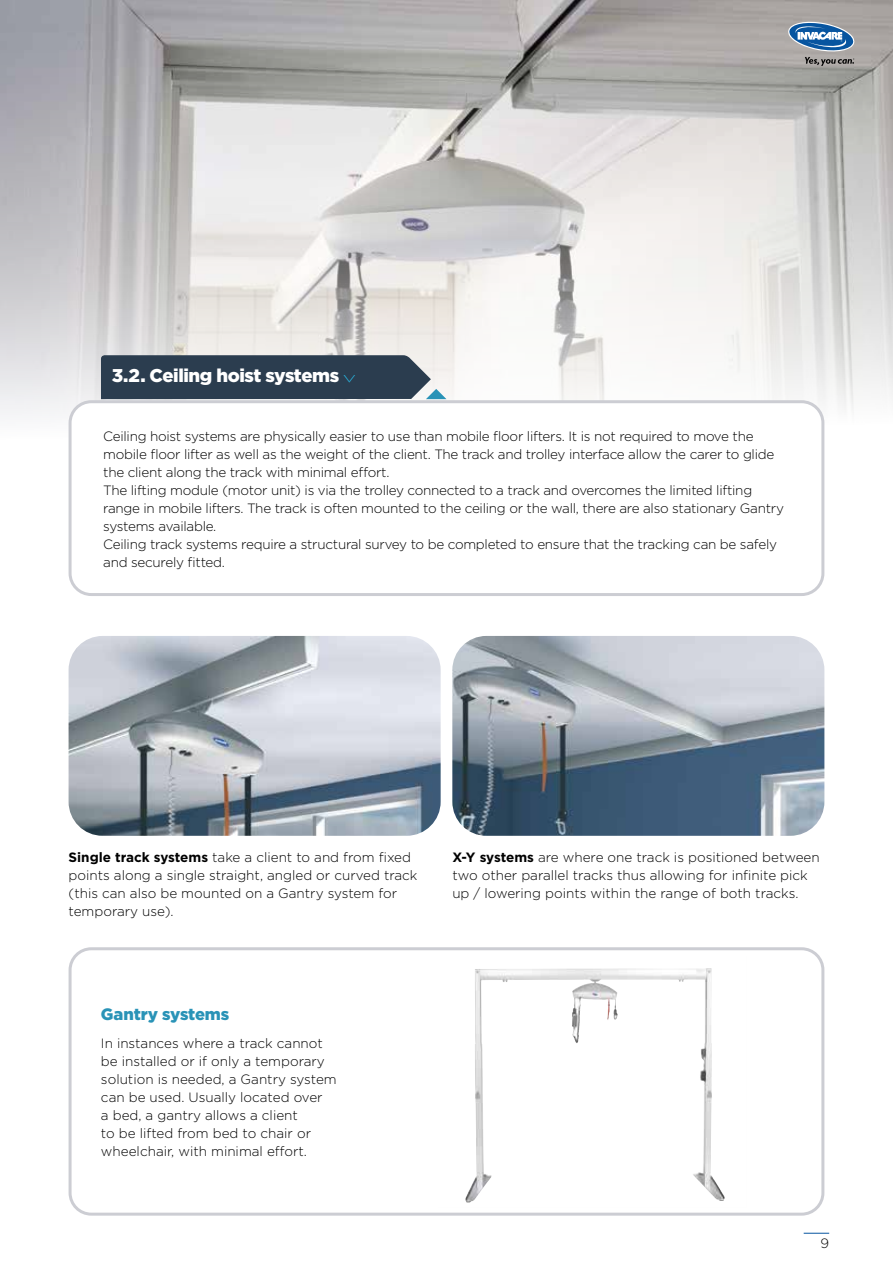
<style>
.page{position:relative;width:893px;height:1263px;background:#fff}
.page>*{position:absolute;margin:0;border:0;box-sizing:border-box;transform-origin:0 0}
.t1{font:900 18.45px "Gotham";letter-spacing:-.025em;color:#fff}
.t2{font:900 16.5px "Gotham";letter-spacing:-.01em;color:#2993b7}
.t3{font:300 13.5px/18px "Gotham";letter-spacing:-.02em;color:#000}
.t4{font:300 13.5px/18px "Gotham";color:#000}
.s1{font-weight:700}
</style>
<div class="page">
<svg style="left:804px;top:1233px;width:25px;height:1px"></svg>
<div style="left:69px;top:947px;width:755px;height:268px;border:3px solid #cccdd3;border-radius:21px"></div>
<img style="left:0;top:0;width:893px;height:459px">
<img style="left:69px;top:636px;width:372px;height:200px">
<img style="left:452px;top:636px;width:372px;height:200px">
<img style="left:465px;top:968px;width:260px;height:235px">
<svg style="left:101px;top:355px;width:345px;height:44px"></svg>
<div style="left:70px;top:402px;width:753px;height:192px;background:#fff;border-radius:21px"></div>
<div style="left:69px;top:400px;width:755px;height:196px;border:3px solid #cccdd3;border-radius:21px"></div>
<svg style="left:788px;top:22px;width:66px;height:44px"></svg>
<h1 class="t1" style="left:112px;top:363px;width:229px">3.2. Ceiling hoist systems</h1>
<p class="t3" style="left:103px;top:426px;width:682px">Ceiling hoist systems are physically easier to use than mobile floor lifters. It is not required to move the mobile floor lifter as well as the weight of the client. The track and trolley interface allow the carer to glide the client along the track with minimal effort.<br>The lifting module (motor unit) is via the trolley connected to a track and overcomes the limited lifting range in mobile lifters. The track is often mounted to the ceiling or the wall, there are also stationary Gantry systems available.<br>Ceiling track systems require a structural survey to be completed to ensure that the tracking can be safely and securely fitted.</p>
<p class="t4" style="left:69px;top:848px;width:350px"><span class="s1">Single track systems</span> take a client to and from fixed points along a single straight, angled or curved track (this can also be mounted on a Gantry system for temporary use).</p>
<p class="t4" style="left:452px;top:848px;width:369px"><span class="s1">X-Y systems</span> are where one track is positioned between two other parallel tracks thus allowing for infinite pick up / lowering points within the range of both tracks.</p>
<p class="t2" style="left:101px;top:1003px;width:130px">Gantry systems</p>
<p class="t4" style="left:101px;top:1034px;width:237px">In instances where a track cannot be installed or if only a temporary solution is needed, a Gantry system can be used. Usually located over<br>a bed, a gantry allows a client<br>to be lifted from bed to chair or wheelchair, with minimal effort.</p>
<p class="t3" style="left:820px;top:1233px;width:10px">9</p>
</div>
